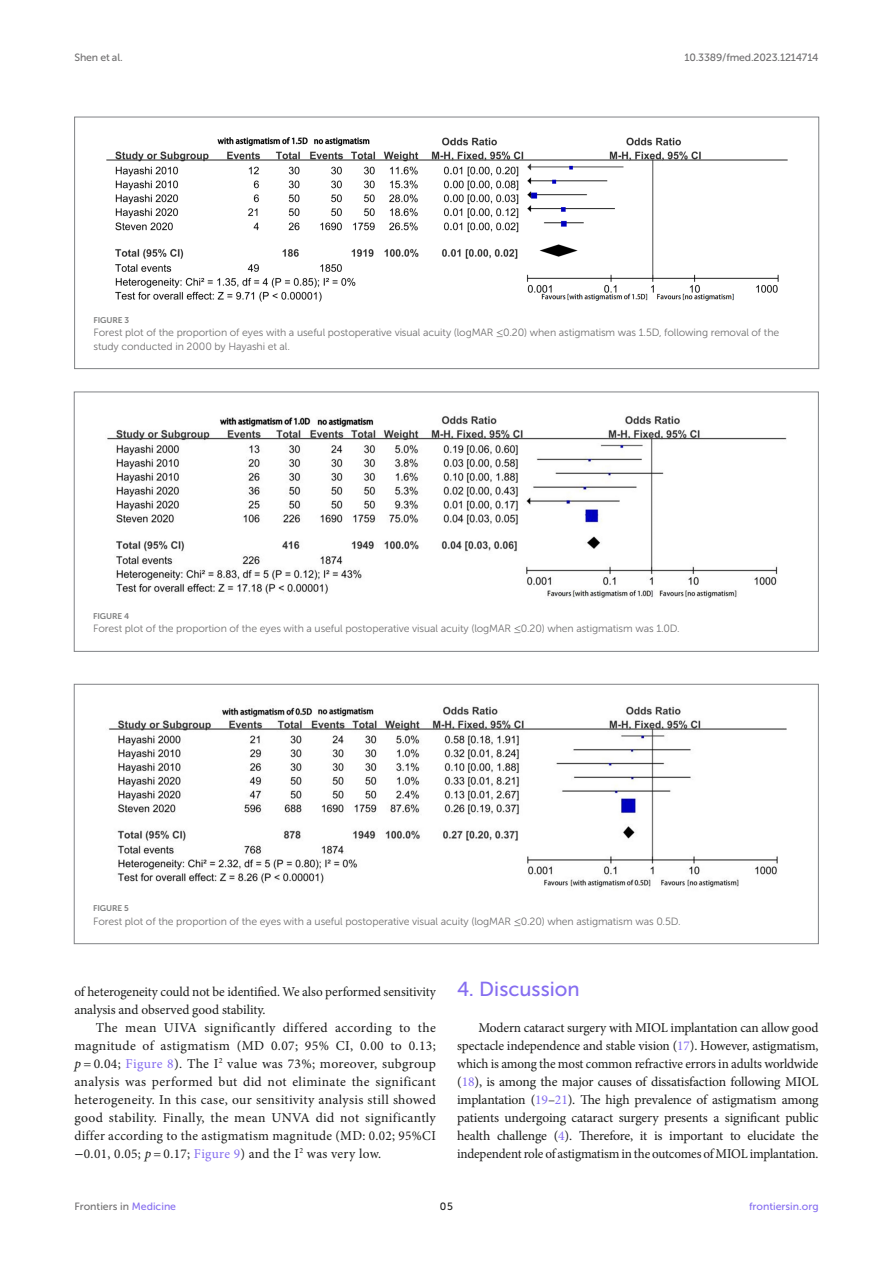
<style>
.page{position:relative;width:893px;height:1263px;background:#fff}
.page>*{position:absolute;margin:0;border:0;box-sizing:border-box;transform-origin:0 0}
.HEAD_1{font:20.25px "Museo Sans 500";color:#856df0}
.TEXT_FLUSH{font:13.5px/18px "Minion Pro";letter-spacing:-.01em;color:#1b1c1b}
.TEXT{font:13.5px/18px "Minion Pro";letter-spacing:.025em;color:#1b1c1b;text-align:justify}
.FIG_LEG{font:10.5px/13.5px "Museo Sans 300";letter-spacing:-.01em;color:#706f70}
.t1{font:10.5px "Museo Sans 500";letter-spacing:-.015em;color:#706f70}
.t2{font:10.5px "Museo Sans 500";color:#856df0}
.t3{font:10.5px "Museo Sans 500";color:#1b1c1b}
.FIG_HD{font:8.25px "Museo Sans 700";letter-spacing:-.01em;color:#7e7f7f}
.s1{font-family:"STIX General"}
.s2{font-style:italic}
.s3{color:#856df0}
</style>
<div class="page">
<img style="left:106px;top:137px;width:682px;height:165px">
<div style="left:74px;top:117px;width:745px;height:252px;border:1px solid #808285"></div>
<img style="left:107px;top:416px;width:680px;height:182px">
<img style="left:108px;top:706px;width:679px;height:182px">
<div style="left:74px;top:684px;width:745px;height:260px;border:1px solid #808285"></div>
<p class="t1" style="left:74px;top:51px;width:50px">Shen et al.</p>
<p class="t1" style="left:684px;top:51px;width:136px">10.3389/fmed.2023.1214714</p>
<p class="FIG_HD" style="left:94px;top:315px;width:37px">FIGURE 3</p>
<p class="FIG_LEG" style="left:94px;top:326px;width:687px">Forest plot of the proportion of eyes with a useful postoperative visual acuity (logMAR <span class="s1">≤</span>0.20) when astigmatism was 1.5D, following removal of the study conducted in 2000 by Hayashi et al.</p>
<p class="FIG_HD" style="left:93px;top:611px;width:37px">FIGURE 4</p>
<p class="FIG_LEG" style="left:93px;top:622px;width:588px">Forest plot of the proportion of the eyes with a useful postoperative visual acuity (logMAR <span class="s1">≤</span>0.20) when astigmatism was 1.0D.</p>
<p class="FIG_HD" style="left:93px;top:904px;width:37px">FIGURE 5</p>
<p class="FIG_LEG" style="left:93px;top:914px;width:589px">Forest plot of the proportion of the eyes with a useful postoperative visual acuity (logMAR <span class="s1">≤</span>0.20) when astigmatism was 0.5D.</p>
<p class="TEXT_FLUSH" style="left:74px;top:983px;width:363px">of heterogeneity could not be identified. We also performed sensitivity analysis and observed good stability.</p>
<p class="TEXT" style="left:74px;top:1019px;width:363px;text-indent:21px">The mean UIVA significantly differed according to the magnitude of astigmatism (MD 0.07; 95% CI, 0.00 to 0.13; <span class="s2">p</span> = 0.04; <span class="s3">Figure 8</span>). The I<sup>2</sup> value was 73%; moreover, subgroup analysis was performed but did not eliminate the significant heterogeneity. In this case, our sensitivity analysis still showed good stability. Finally, the mean UNVA did not significantly differ according to the astigmatism magnitude (MD: 0.02; 95%CI <span class="s1">−</span>0.01, 0.05; <span class="s2">p</span> = 0.17; <span class="s3">Figure 9</span>) and the I<sup>2</sup> was very low.</p>
<p class="HEAD_1" style="left:457px;top:978px;width:124px">4. Discussion</p>
<p class="TEXT_FLUSH" style="left:457px;top:1019px;width:363px;text-align:justify;text-indent:21px">Modern cataract surgery with MIOL implantation can allow good spectacle independence and stable vision (<span class="s3">17</span>). However, astigmatism, which is among the most common refractive errors in adults worldwide (<span class="s3">18</span>), is among the major causes of dissatisfaction following MIOL implantation (<span class="s3">19</span>–<span class="s3">21</span>). The high prevalence of astigmatism among patients undergoing cataract surgery presents a significant public health challenge (<span class="s3">4</span>). Therefore, it is important to elucidate the independent role of astigmatism in the outcomes of MIOL implantation.</p>
<p class="t1" style="left:74px;top:1200px;width:103px">Frontiers in <span class="s3">Medicine</span></p>
<p class="t3" style="left:440px;top:1200px;width:14px">05</p>
<p class="t2" style="left:749px;top:1200px;width:71px">frontiersin.org</p>
</div>
